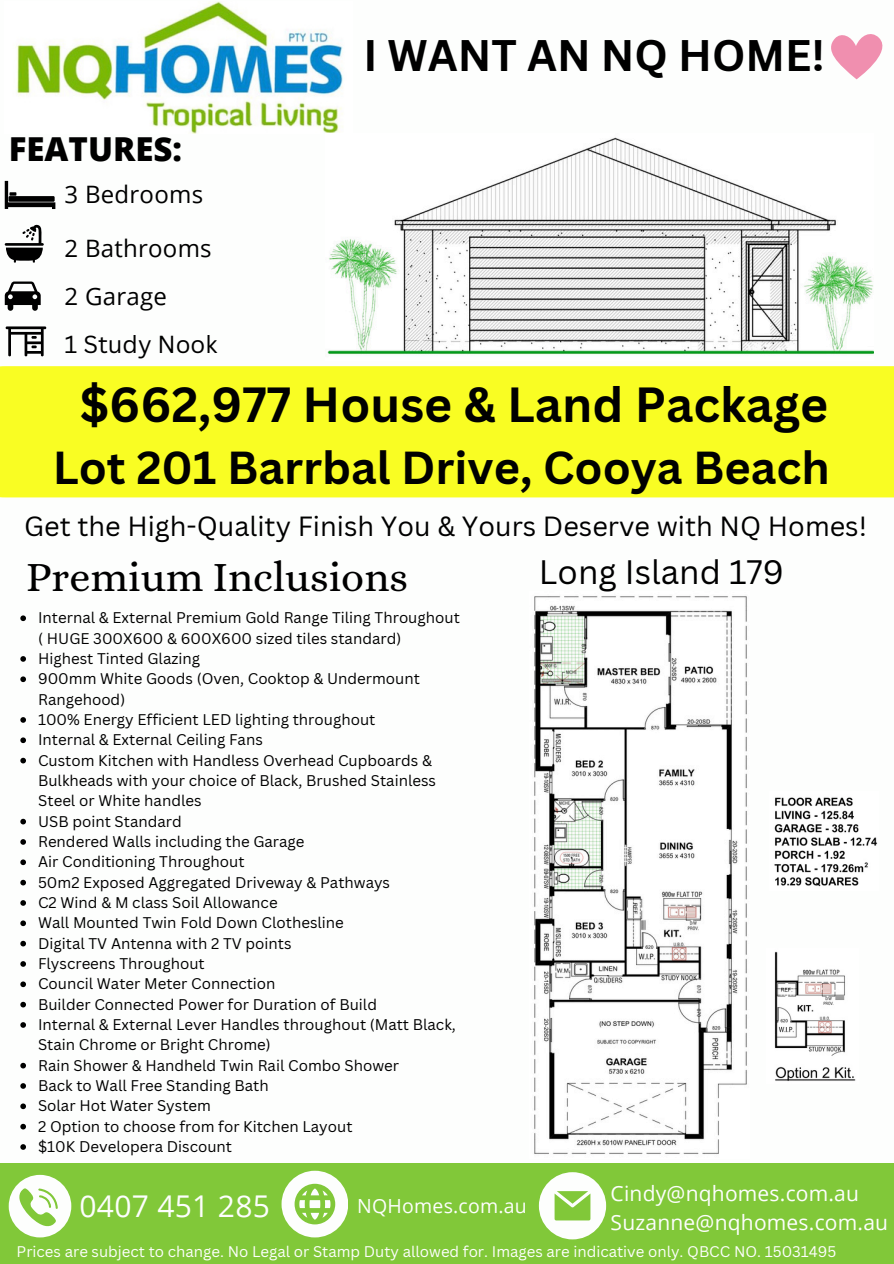
<style>
.page{position:relative;width:894px;height:1264px;background:#fff}
.page>*{position:absolute;margin:0;border:0;box-sizing:border-box;transform-origin:0 0}
.t1{font:700 48px "Canva Sans";color:#000}
.t2{font:700 45px "Canva Sans";color:#000}
.t3{font:700 43.05px "Canva Sans";color:#000}
.t4{font:42px "Alice";color:#000}
.t5{font:33px "Canva Sans";color:#000}
.t6{font:800 33px "Open Sans";color:#000}
.t7{font:30px "Open Sans";letter-spacing:.01em;color:#fdfefd}
.t8{font:27px "Canva Sans";color:#000}
.t9{font:24px "Open Sans";letter-spacing:.01em;color:#000}
.t10{font:24px "Canva Sans";color:#000}
.t11{font:21px/29.2px "Open Sans";letter-spacing:.01em;color:#fdfefd}
.t12{font:19.5px "Open Sans";letter-spacing:.01em;color:#fdfefd}
.t13{font:15px/20.4px "Canva Sans";color:#000}
.t14{font:15px "Canva Sans";color:#fdfefd}
</style>
<div class="page">
<div style="left:0;top:1162px;width:893px;height:101px;background:#81c839"></div>
<svg style="left:9px;top:1174px;width:62px;height:63px"></svg>
<svg style="left:538px;top:1172px;width:68px;height:67px"></svg>
<svg style="left:281px;top:1170px;width:67px;height:67px"></svg>
<img style="left:16px;top:2px;width:327px;height:131px">
<div style="left:0;top:366px;width:893px;height:131px;background:#f9fd23"></div>
<svg style="left:5px;top:281px;width:36px;height:30px"></svg>
<svg style="left:5px;top:224px;width:39px;height:38px"></svg>
<svg style="left:5px;top:181px;width:50px;height:28px"></svg>
<svg style="left:831px;top:34px;width:52px;height:45px"></svg>
<svg style="left:5px;top:326px;width:42px;height:31px"></svg>
<img style="left:534px;top:596px;width:213px;height:558px">
<img style="left:327px;top:137px;width:546px;height:218px">
<img style="left:774px;top:797px;width:104px;height:90px">
<img style="left:774px;top:951px;width:82px;height:130px">
<svg style="left:20px;top:615px;width:6px;height:6px"></svg>
<svg style="left:20px;top:656px;width:6px;height:5px"></svg>
<svg style="left:20px;top:676px;width:6px;height:6px"></svg>
<svg style="left:20px;top:717px;width:6px;height:5px"></svg>
<svg style="left:20px;top:737px;width:6px;height:6px"></svg>
<svg style="left:20px;top:757px;width:6px;height:6px"></svg>
<svg style="left:20px;top:818px;width:6px;height:6px"></svg>
<svg style="left:20px;top:839px;width:6px;height:5px"></svg>
<svg style="left:20px;top:859px;width:6px;height:6px"></svg>
<svg style="left:20px;top:879px;width:6px;height:6px"></svg>
<svg style="left:20px;top:900px;width:6px;height:5px"></svg>
<svg style="left:20px;top:920px;width:6px;height:6px"></svg>
<svg style="left:20px;top:940px;width:6px;height:6px"></svg>
<svg style="left:20px;top:961px;width:6px;height:5px"></svg>
<svg style="left:20px;top:981px;width:6px;height:6px"></svg>
<svg style="left:20px;top:1001px;width:6px;height:6px"></svg>
<svg style="left:20px;top:1022px;width:6px;height:5px"></svg>
<svg style="left:20px;top:1062px;width:6px;height:6px"></svg>
<svg style="left:20px;top:1083px;width:6px;height:5px"></svg>
<svg style="left:20px;top:1103px;width:6px;height:6px"></svg>
<svg style="left:20px;top:1123px;width:6px;height:6px"></svg>
<svg style="left:20px;top:1144px;width:6px;height:5px"></svg>
<p class="t6" style="left:9px;top:126px;width:175px">FEATURES:</p>
<p class="t9" style="left:65px;top:178px;width:140px">3 Bedrooms</p>
<p class="t9" style="left:65px;top:232px;width:148px">2 Bathrooms</p>
<h6 class="t9" style="left:65px;top:279px;width:104px">2 Garage</h6>
<p class="t10" style="left:65px;top:328px;width:154px">1 Study Nook</p>
<h1 class="t3" style="left:363px;top:25px;width:463px">I WANT AN NQ HOME!</h1>
<p class="t1" style="left:80px;top:371px;width:749px">$662,977 House &amp; Land Package</p>
<h1 class="t2" style="left:53px;top:436px;width:778px">Lot 201 Barrbal Drive, Cooya Beach</h1>
<h3 class="t8" style="left:24px;top:507px;width:844px">Get the High-Quality Finish You &amp; Yours Deserve with NQ Homes!</h3>
<p class="t4" style="left:26px;top:552px;width:383px">Premium Inclusions</p>
<h5 class="t13" style="left:38px;top:607px;width:423px">Internal &amp; External Premium Gold Range Tiling Throughout</h5>
<p class="t13" style="left:38px;top:627px;width:364px">( HUGE 300X600 &amp; 600X600 sized tiles standard)</p>
<p class="t13" style="left:38px;top:648px;width:163px">Highest Tinted Glazing</p>
<p class="t13" style="left:38px;top:668px;width:383px">900mm White Goods (Oven, Cooktop &amp; Undermount<br>Rangehood)</p>
<p class="t13" style="left:38px;top:709px;width:339px">100% Energy Efficient LED lighting throughout</p>
<p class="t13" style="left:38px;top:729px;width:226px">Internal &amp; External Ceiling Fans</p>
<p class="t13" style="left:38px;top:749px;width:399px">Custom Kitchen with Handless Overhead Cupboards &amp;<br>Bulkheads with your choice of Black, Brushed Stainless</p>
<p class="t13" style="left:38px;top:790px;width:165px">Steel or White handles</p>
<p class="t13" style="left:38px;top:810px;width:145px">USB point Standard</p>
<p class="t13" style="left:38px;top:831px;width:268px">Rendered Walls including the Garage</p>
<p class="t13" style="left:38px;top:851px;width:208px">Air Conditioning Throughout</p>
<p class="t13" style="left:38px;top:871px;width:353px">50m2 Exposed Aggregated Driveway &amp; Pathways</p>
<p class="t13" style="left:38px;top:892px;width:241px">C2 Wind &amp; M class Soil Allowance</p>
<p class="t13" style="left:38px;top:912px;width:307px">Wall Mounted Twin Fold Down Clothesline</p>
<p class="t13" style="left:38px;top:932px;width:255px">Digital TV Antenna with 2 TV points</p>
<p class="t13" style="left:38px;top:953px;width:168px">Flyscreens Throughout</p>
<p class="t13" style="left:38px;top:973px;width:239px">Council Water Meter Connection</p>
<p class="t13" style="left:38px;top:993px;width:340px">Builder Connected Power for Duration of Build</p>
<p class="t13" style="left:38px;top:1014px;width:419px">Internal &amp; External Lever Handles throughout (Matt Black,<br>Stain Chrome or Bright Chrome)</p>
<p class="t13" style="left:38px;top:1054px;width:362px">Rain Shower &amp; Handheld Twin Rail Combo Shower</p>
<p class="t13" style="left:38px;top:1075px;width:232px">Back to Wall Free Standing Bath</p>
<p class="t13" style="left:38px;top:1095px;width:174px">Solar Hot Water System</p>
<p class="t13" style="left:38px;top:1115px;width:316px">2 Option to choose from for Kitchen Layout</p>
<p class="t13" style="left:38px;top:1135px;width:195px">$10K Developera Discount</p>
<p class="t7" style="left:79px;top:1184px;width:192px">0407 451 285</p>
<p class="t12" style="left:357px;top:1192px;width:171px">NQHomes.com.au</p>
<p class="t5" style="left:538px;top:548px;width:246px">Long Island 179</p>
<p class="t11" style="left:610px;top:1177px;width:279px">Cindy@nqhomes.com.au<br>Suzanne@nqhomes.com.au</p>
<p class="t14" style="left:17px;top:1240px;width:821px">Prices are subject to change. No Legal or Stamp Duty allowed for. Images are indicative only. QBCC NO. 15031495</p>
</div>
